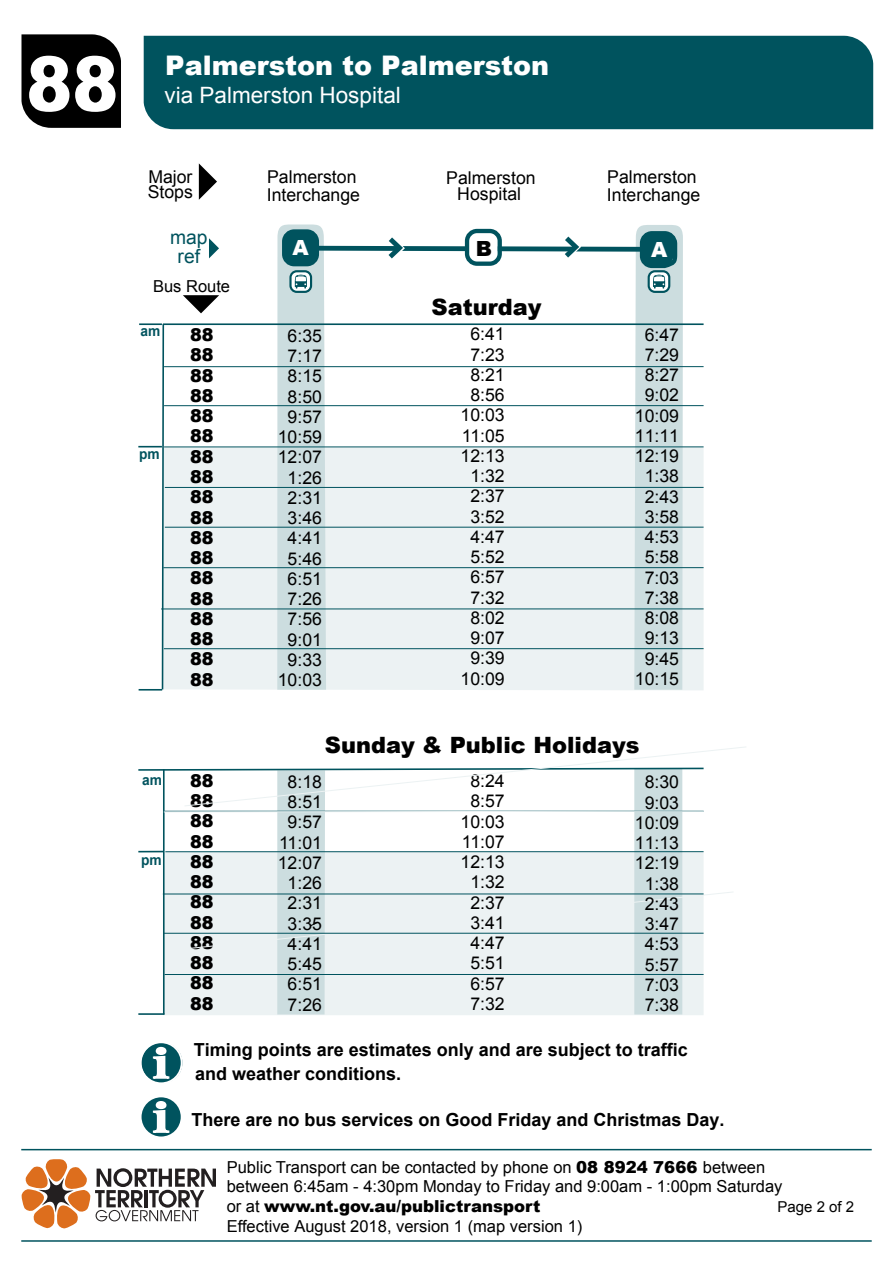
<style>
.page{position:relative;width:893px;height:1263px;background:#fff}
.page>*{position:absolute;margin:0;border:0;box-sizing:border-box;transform-origin:0 0}
.t1{font:900 75.9px "Arial";color:#fff;scale:.91 1}
.t2{font:900 27px "Arial";color:#fff}
.t3{font:900 22.5px "Arial";color:#000}
.t4{font:22.5px "Arial";color:#fff}
.t5{font:900 20.85px "Arial";color:#fff}
.t6{font:900 20.85px "Arial";color:#000}
.t7{font:19.35px/19.4px "Arial";color:#00535e;text-align:center}
.t8{font:700 18px/23.9px "Arial";color:#000}
.t9{font:17.7px/20.2px "Arial";color:#000;text-align:center}
.t10{font:900 17.7px/20.2px "Arial";color:#000;text-align:justify}
.t11{font:16.5px/19.8px "Arial";color:#000}
.t12{font:15px "Arial";color:#000}
.t13{font:700 14.4px "Arial";color:#00535e;scale:.95 1}
.s1{font-weight:900}
</style>
<div class="page">
<div style="left:165px;top:448px;width:539px;height:242px;background:#ecf2f3"></div>
<hr style="left:21px;top:1149px;width:851px;height:1px;background:#00535e">
<hr style="left:21px;top:1240px;width:851px;height:2px;background:#00535e">
<hr style="left:163px;top:323px;width:541px;height:2px;background:#00535e">
<hr style="left:164px;top:366px;width:540px;height:1px;background:#00535e">
<svg style="left:138px;top:323px;width:27px;height:368px"></svg>
<svg style="left:277px;top:224px;width:406px;height:466px"></svg>
<svg style="left:199px;top:163px;width:18px;height:37px"></svg>
<svg style="left:209px;top:238px;width:10px;height:20px"></svg>
<svg style="left:183px;top:295px;width:36px;height:18px"></svg>
<div style="left:144px;top:36px;width:729px;height:93px;background:#00535e"></div>
<svg style="left:21px;top:34px;width:100px;height:94px;background:#0d0d0d"></svg>
<div style="left:141px;top:1096px;width:41px;height:41px;background:#00535e;border-radius:50%"></div>
<div style="left:140px;top:1095px;width:43px;height:43px;border:2px solid #fff;border-radius:50%"></div>
<svg style="left:152px;top:1101px;width:18px;height:33px"></svg>
<div style="left:141px;top:1042px;width:41px;height:41px;background:#00535e;border-radius:50%"></div>
<div style="left:140px;top:1041px;width:43px;height:43px;border:2px solid #fff;border-radius:50%"></div>
<svg style="left:152px;top:1046px;width:18px;height:34px"></svg>
<hr style="left:164px;top:405px;width:540px;height:1px;background:#00535e">
<hr style="left:164px;top:447px;width:540px;height:1px;background:#00535e">
<hr style="left:165px;top:487px;width:539px;height:1px;background:#00535e">
<hr style="left:165px;top:527px;width:539px;height:1px;background:#00535e">
<hr style="left:163px;top:567px;width:541px;height:1px;background:#00535e">
<hr style="left:138px;top:1013px;width:26px;height:2px;background:#00535e">
<hr style="left:161px;top:609px;width:543px;height:1px;background:#00535e">
<hr style="left:164px;top:648px;width:540px;height:1px;background:#00535e">
<svg style="left:138px;top:747px;width:607px;height:267px"></svg>
<svg style="left:22px;top:1159px;width:194px;height:70px"></svg>
<h1 class="t1" style="left:26px;top:29px;width:103px">88</h1>
<h2 class="t2" style="left:165px;top:46px;width:385px">Palmerston to Palmerston</h2>
<p class="t4" style="left:164px;top:80px;width:238px">via Palmerston Hospital</p>
<p class="t9" style="left:148px;top:169px;width:47px;line-height:14.9px;text-align:left">Major<br>Stops</p>
<p class="t7" style="left:170px;top:228px;width:39px">map ref</p>
<p class="t11" style="left:153px;top:276px;width:79px">Bus Route</p>
<p class="t13" style="left:141px;top:321px;width:22px">am</p>
<p class="t10" style="left:190px;top:324px;width:25px">88<br>88<br>88<br>88<br>88<br>88<br>88<br>88<br>88<br>88<br>88<br>88<br>88<br>88<br>88<br>88<br>88<br>88</p>
<p class="t13" style="left:139px;top:445px;width:23px">pm</p>
<p class="t13" style="left:142px;top:771px;width:22px">am</p>
<p class="t13" style="left:141px;top:850px;width:23px">pm</p>
<p class="t10" style="left:190px;top:770px;width:25px">88<br>88<br>88<br>88<br>88<br>88<br>88<br>88<br>88<br>88<br>88<br>88</p>
<p class="t9" style="left:267px;top:168px;width:95px;line-height:18.1px;text-align:left">Palmerston<br>Interchange</p>
<p class="t9" style="left:446px;top:168px;width:91px">Palmerston</p>
<p class="t9" style="left:457px;top:184px;width:65px">Hospital</p>
<p class="t9" style="left:607px;top:168px;width:95px;line-height:17.9px;text-align:left">Palmerston<br>Interchange</p>
<p class="t5" style="left:292px;top:232px;width:18px">A</p>
<p class="t5" style="left:651px;top:234px;width:18px">A</p>
<p class="t6" style="left:476px;top:233px;width:18px">B</p>
<p class="t3" style="left:432px;top:290px;width:111px">Saturday</p>
<p class="t9" style="left:278px;top:326px;width:46px">6:35<br>7:17<br>8:15<br>8:50<br>9:57<br>10:59<br>12:07<br>1:26<br>2:31<br>3:46<br>4:41<br>5:46<br>6:51<br>7:26<br>7:56<br>9:01<br>9:33<br>10:03</p>
<p class="t9" style="left:461px;top:324px;width:46px">6:41<br>7:23<br>8:21<br>8:56<br>10:03<br>11:05<br>12:13<br>1:32<br>2:37<br>3:52<br>4:47<br>5:52<br>6:57<br>7:32<br>8:02<br>9:07<br>9:39<br>10:09</p>
<p class="t9" style="left:635px;top:324px;width:46px">6:47<br>7:29<br>8:27<br>9:02<br>10:09<br>11:11<br>12:19<br>1:38<br>2:43<br>3:58<br>4:53<br>5:58<br>7:03<br>7:38<br>8:08<br>9:13<br>9:45<br>10:15</p>
<p class="t3" style="left:325px;top:728px;width:316px">Sunday &amp; Public Holidays</p>
<p class="t9" style="left:278px;top:772px;width:46px">8:18<br>8:51<br>9:57<br>11:01<br>12:07<br>1:26<br>2:31<br>3:35<br>4:41<br>5:45<br>6:51<br>7:26</p>
<p class="t9" style="left:461px;top:771px;width:46px">8:24<br>8:57<br>10:03<br>11:07<br>12:13<br>1:32<br>2:37<br>3:41<br>4:47<br>5:51<br>6:57<br>7:32</p>
<p class="t9" style="left:635px;top:772px;width:46px">8:30<br>9:03<br>10:09<br>11:13<br>12:19<br>1:38<br>2:43<br>3:47<br>4:53<br>5:57<br>7:03<br>7:38</p>
<p class="t8" style="left:194px;top:1038px;width:496px">Timing points are estimates only and are subject to traffic and weather conditions.</p>
<p class="t8" style="left:191px;top:1108px;width:535px">There are no bus services on Good Friday and Christmas Day.</p>
<p class="t11" style="left:227px;top:1157px;width:557px">Public Transport can be contacted by phone on <span class="s1">08 8924 7666</span> between between 6:45am - 4:30pm Monday to Friday and 9:00am - 1:00pm Saturday or at <span class="s1">www.nt.gov.au/publictransport<br></span>Effective August 2018, version 1 (map version 1)</p>
<p class="t12" style="left:777px;top:1197px;width:78px">Page 2 of 2</p>
</div>
